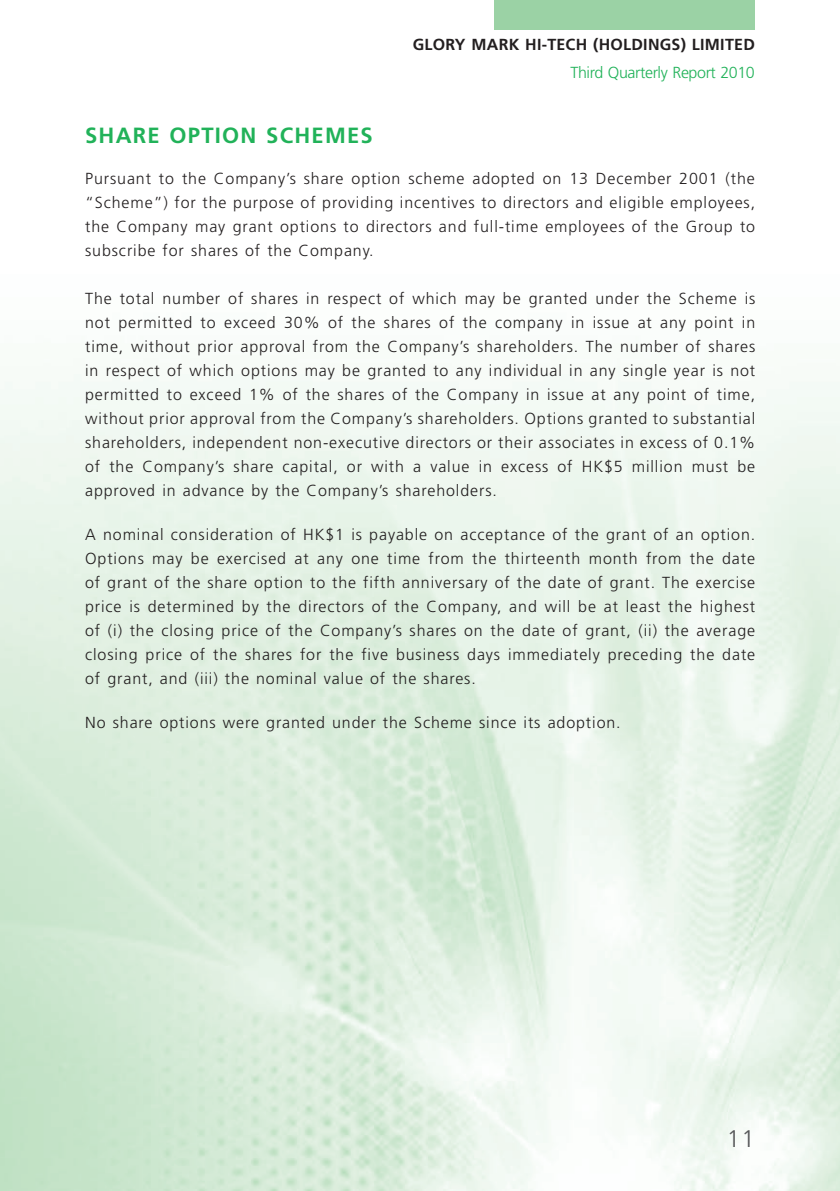
<style>
.page{position:relative;width:840px;height:1191px;background:#fff}
.page>*{position:absolute;margin:0;border:0;box-sizing:border-box;transform-origin:0 0}
.t1{font:300 24px "Frutiger LT Std";color:#57585a}
.t2{font:700 22px "Frutiger LT Std";color:#21b259}
.t3{font:300 16px/24px "Frutiger LT Std";letter-spacing:.055em;color:#231f20;text-align:justify}
.t4{font:700 16px "Frutiger LT Std";letter-spacing:.015em;color:#231f20}
.t5{font:300 16px "Frutiger LT Std";letter-spacing:-.025em;color:#21b259}
</style>
<div class="page">
<div style="left:494px;top:0;width:260px;height:30px;background:#9bd2a5"></div>
<p class="t4" style="left:412px;top:35px;width:86px">GLORY MARK</p>
<p class="t4" style="left:525px;top:35px;width:205px">HI-TECH (HOLDINGS) LIMITED</p>
<p class="t5" style="left:570px;top:63px;width:186px">Third Quarterly Report 2010</p>
<h2 class="t2" style="left:85px;top:122px;width:16px">SHARE</h2>
<h2 class="t2" style="left:169px;top:122px;width:16px">OPTION</h2>
<h2 class="t2" style="left:266px;top:122px;width:94px">SCHEMES</h2>
<p class="t3" style="left:85px;top:167px;width:671px">Pursuant to the Company’s share option scheme adopted on 13 December 2001 (the “Scheme”) for the purpose of providing incentives to directors and eligible employees, the Company may grant options to directors and full-time employees of the Group to subscribe for shares of the Company.</p>
<p class="t3" style="left:85px;top:287px;width:671px">The total number of shares in respect of which may be granted under the Scheme is not permitted to exceed 30% of the shares of the company in issue at any point in time, without prior approval from the Company’s shareholders. The number of shares in respect of which options may be granted to any individual in any single year is not permitted to exceed 1% of the shares of the Company in issue at any point of time, without prior approval from the Company’s shareholders. Options granted to substantial shareholders, independent non-executive directors or their associates in excess of 0.1% of the Company’s share capital, or with a value in excess of HK$5 million must be approved in advance by the Company’s shareholders.</p>
<p class="t3" style="left:85px;top:523px;width:671px">A nominal consideration of HK$1 is payable on acceptance of the grant of an option.<br>Options may be exercised at any one time from the thirteenth month from the date of grant of the share option to the fifth anniversary of the date of grant. The exercise price is determined by the directors of the Company, and will be at least the highest of (i) the closing price of the Company’s shares on the date of grant, (ii) the average closing price of the shares for the five business days immediately preceding the date of grant, and (iii) the nominal value of the shares.</p>
<p class="t3" style="left:85px;top:711px;width:536px">No share options were granted under the Scheme since its adoption.</p>
<h1 class="t1" style="left:726px;top:1124px;width:30px">11</h1>
</div>
